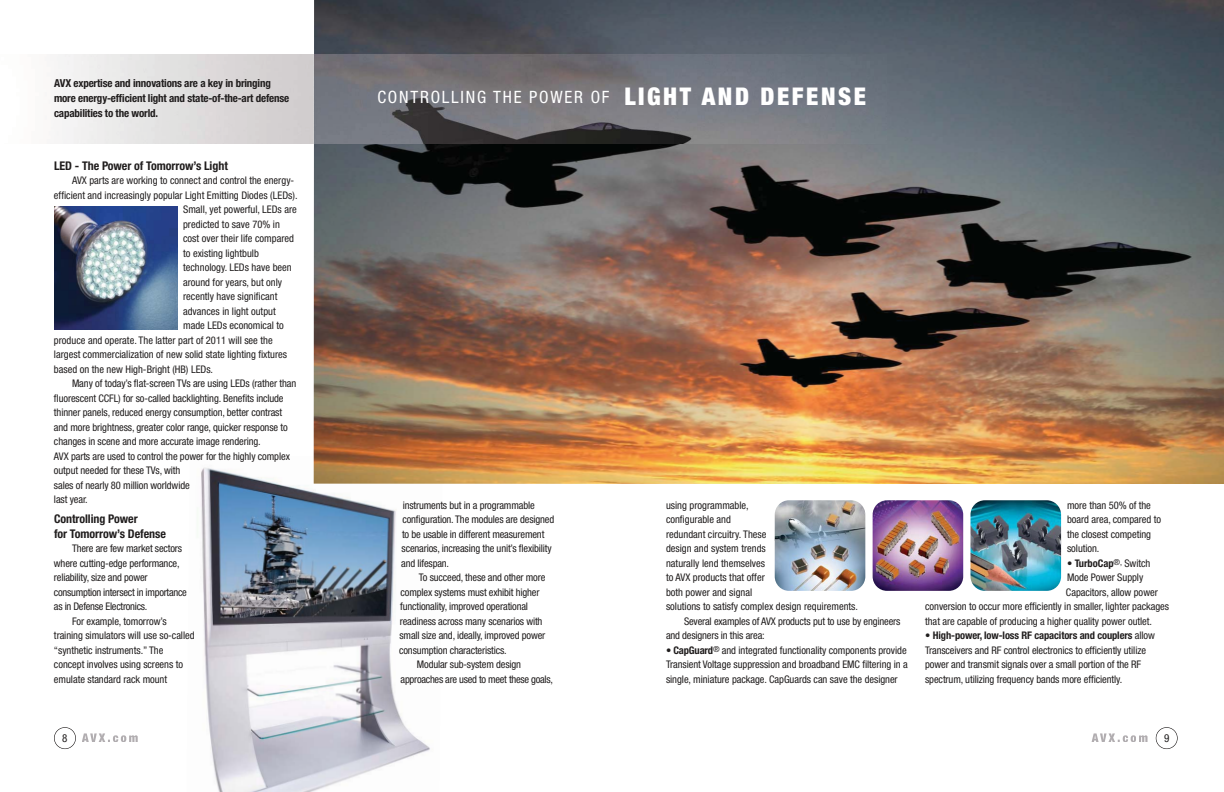
<style>
.page{position:relative;width:1224px;height:792px;background:#fff}
.page>*{position:absolute;margin:0;border:0;box-sizing:border-box;transform-origin:0 0}
.t1{font:condensed 17px "Helvetica Neue LT Std";letter-spacing:.105em;color:#fff}
.t2{font:700 condensed 12px/14.5px "Helvetica Neue LT Std";letter-spacing:-.005em;color:#201d1d}
.t3{font:700 condensed 11px/15px "Helvetica Neue LT Std";letter-spacing:-.015em;color:#201d1d}
.t4{font:condensed 11px "Helvetica Neue LT Std";color:#201d1d}
.t5{font:condensed 10.5px/14.5px "Helvetica Neue LT Std";letter-spacing:-.01em;color:#201d1d}
.t6{font:700 condensed 10.5px "Helvetica Neue LT Std";letter-spacing:-.005em;color:#201d1d}
.s1{font-weight:900;font-size:24.4px}
.s2{font-weight:700}
.s3{font-weight:400}
</style>
<div class="page">
<img style="left:201px;top:456px;width:242px;height:336px">
<svg style="left:1156px;top:727px;width:22px;height:22px"></svg>
<svg style="left:1092px;top:733px;width:55px;height:9px"></svg>
<img style="left:314px;top:0;width:910px;height:483px">
<img style="left:57px;top:54px;width:830px;height:90px">
<img style="left:314px;top:54px;width:1px;height:90px">
<img style="left:970px;top:500px;width:91px;height:91px;border-radius:14px">
<img style="left:873px;top:500px;width:90px;height:91px;border-radius:14px">
<img style="left:775px;top:500px;width:90px;height:91px;border-radius:14px">
<svg style="left:54px;top:727px;width:22px;height:22px"></svg>
<svg style="left:82px;top:733px;width:56px;height:9px"></svg>
<img style="left:54px;top:206px;width:123px;height:123px">
<p class="t3" style="left:54px;top:77px;width:237px">AVX expertise and innovations are a key in bringing more energy-efficient light and state-of-the-art defense capabilities to the world.</p>
<h1 class="t1" style="left:377px;top:91px;width:490px">CONTROLLING THE POWER OF <span class="s1">LIGHT AND DEFENSE</span></h1>
<p class="t2" style="left:54px;top:160px;width:175px">LED - The Power of Tomorrow’s Light</p>
<p class="t5" style="left:72px;top:175px;width:224px">AVX parts are working to connect and control the energy-</p>
<p class="t5" style="left:54px;top:189px;width:245px">efficient and increasingly popular Light Emitting Diodes (LEDs).</p>
<p class="t5" style="left:183px;top:204px;width:115px">Small, yet powerful, LEDs are</p>
<p class="t5" style="left:183px;top:218px;width:98px">predicted to save 70% in</p>
<p class="t5" style="left:183px;top:233px;width:112px">cost over their life compared</p>
<p class="t5" style="left:183px;top:247px;width:77px">to existing lightbulb</p>
<p class="t5" style="left:183px;top:262px;width:110px">technology. LEDs have been</p>
<p class="t5" style="left:183px;top:276px;width:101px">around for years, but only</p>
<p class="t5" style="left:183px;top:291px;width:96px">recently have significant</p>
<p class="t5" style="left:183px;top:305px;width:94px">advances in light output</p>
<p class="t5" style="left:183px;top:320px;width:102px">made LEDs economical to</p>
<p class="t5" style="left:54px;top:334px;width:220px">produce and operate. The latter part of 2011 will see the</p>
<p class="t5" style="left:54px;top:349px;width:235px">largest commercialization of new solid state lighting fixtures</p>
<p class="t5" style="left:54px;top:363px;width:161px">based on the new High-Bright (HB) LEDs.</p>
<p class="t5" style="left:72px;top:378px;width:226px">Many of today’s flat-screen TVs are using LEDs (rather than</p>
<p class="t5" style="left:54px;top:392px;width:231px">fluorescent CCFL) for so-called backlighting. Benefits include</p>
<p class="t5" style="left:54px;top:407px;width:230px">thinner panels, reduced energy consumption, better contrast</p>
<p class="t5" style="left:54px;top:421px;width:235px">and more brightness, greater color range, quicker response to</p>
<p class="t5" style="left:54px;top:436px;width:208px">changes in scene and more accurate image rendering.</p>
<p class="t5" style="left:54px;top:450px;width:237px">AVX parts are used to control the power for the highly complex</p>
<p class="t5" style="left:54px;top:465px;width:128px">output needed for these TVs, with</p>
<p class="t5" style="left:54px;top:479px;width:137px">sales of nearly 80 million worldwide</p>
<p class="t5" style="left:54px;top:494px;width:35px">last year.</p>
<p class="t2" style="left:54px;top:513px;width:113px">Controlling Power<br>for Tomorrow’s Defense</p>
<p class="t5" style="left:72px;top:543px;width:112px">There are few market sectors</p>
<p class="t5" style="left:54px;top:557px;width:127px">where cutting-edge performance,</p>
<p class="t5" style="left:54px;top:572px;width:95px">reliability, size and power</p>
<p class="t5" style="left:54px;top:586px;width:134px">consumption intersect in importance</p>
<p class="t5" style="left:54px;top:601px;width:95px">as in Defense Electronics.</p>
<p class="t5" style="left:72px;top:615px;width:96px">For example, tomorrow’s</p>
<p class="t5" style="left:54px;top:630px;width:142px">training simulators will use so-called</p>
<p class="t5" style="left:54px;top:644px;width:111px">“synthetic instruments.” The</p>
<p class="t5" style="left:54px;top:659px;width:131px">concept involves using screens to</p>
<p class="t5" style="left:54px;top:673px;width:115px">emulate standard rack mount</p>
<p class="t5" style="left:401px;top:499px;width:154px">instruments but in a programmable configuration. The modules are designed to be usable in different measurement scenarios, increasing the unit’s flexibility and lifespan.</p>
<p class="t5" style="left:419px;top:571px;width:128px">To succeed, these and other more</p>
<p class="t5" style="left:401px;top:586px;width:140px">complex systems must exhibit higher</p>
<p class="t5" style="left:400px;top:600px;width:129px">functionality, improved operational</p>
<p class="t5" style="left:400px;top:615px;width:144px">readiness across many scenarios with</p>
<p class="t5" style="left:400px;top:629px;width:147px">small size and, ideally, improved power</p>
<p class="t5" style="left:399px;top:644px;width:109px">consumption characteristics.</p>
<p class="t5" style="left:417px;top:658px;width:106px">Modular sub-system design</p>
<p class="t5" style="left:401px;top:673px;width:154px">approaches are used to meet these goals,</p>
<p class="t5" style="left:666px;top:499px;width:84px">using programmable,</p>
<p class="t5" style="left:666px;top:513px;width:66px">configurable and</p>
<p class="t5" style="left:666px;top:528px;width:102px">redundant circuitry. These</p>
<p class="t5" style="left:666px;top:542px;width:101px">design and system trends</p>
<p class="t5" style="left:666px;top:557px;width:101px">naturally lend themselves</p>
<p class="t5" style="left:666px;top:571px;width:100px">to AVX products that offer</p>
<p class="t5" style="left:666px;top:586px;width:88px">both power and signal</p>
<p class="t5" style="left:666px;top:600px;width:194px">solutions to satisfy complex design requirements.</p>
<p class="t5" style="left:684px;top:615px;width:218px">Several examples of AVX products put to use by engineers</p>
<p class="t5" style="left:666px;top:629px;width:100px">and designers in this area:</p>
<p class="t5" style="left:666px;top:644px;width:243px;text-align:justify">• <span class="s2">CapGuard</span><sup>®</sup> and integrated functionality components provide Transient Voltage suppression and broadband EMC filtering in a single, miniature package. CapGuards can save the designer</p>
<p class="t5" style="left:1067px;top:499px;width:96px">more than 50% of the board area, compared to the closest competing solution.</p>
<p class="t6" style="left:1067px;top:559px;width:85px"><span class="s3">•</span> TurboCap<sup>®,</sup> <span class="s3">Switch</span></p>
<p class="t5" style="left:1067px;top:571px;width:78px">Mode Power Supply</p>
<p class="t5" style="left:1066px;top:586px;width:93px">Capacitors, allow power</p>
<p class="t5" style="left:925px;top:600px;width:245px">conversion to occur more efficiently in smaller, lighter packages</p>
<p class="t5" style="left:925px;top:615px;width:228px">that are capable of producing a higher quality power outlet.</p>
<p class="t5" style="left:925px;top:629px;width:231px">• <span class="s2">High-power, low-loss RF capacitors and couplers</span> allow Transceivers and RF control electronics to efficiently utilize power and transmit signals over a small portion of the RF spectrum, utilizing frequency bands more efficiently.</p>
<p class="t4" style="left:62px;top:734px;width:7px">8</p>
<p class="t4" style="left:1164px;top:734px;width:7px">9</p>
</div>
